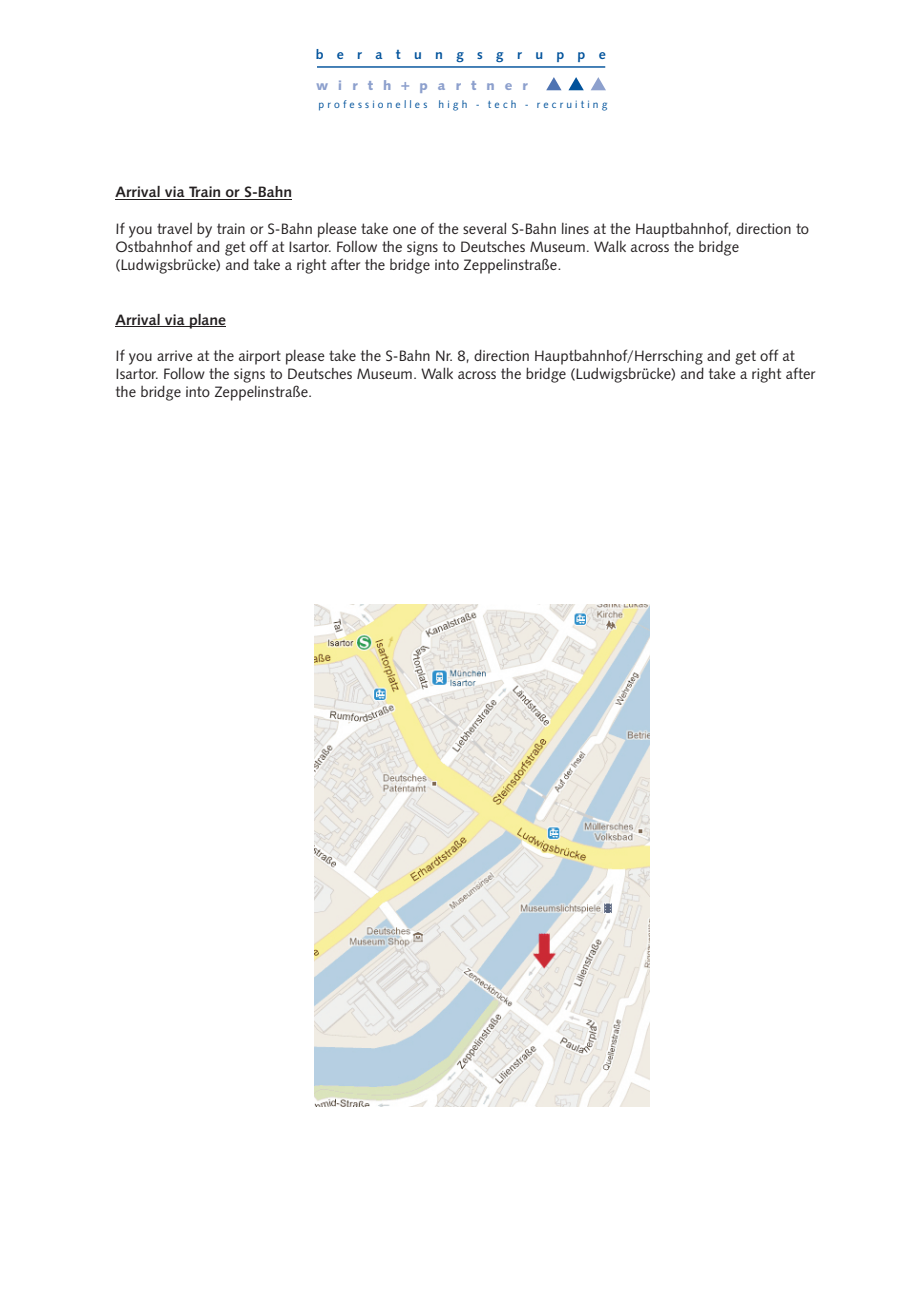
<style>
.page{position:relative;width:920px;height:1290px;background:#fff}
.page>*{position:absolute;margin:0;border:0;box-sizing:border-box;transform-origin:0 0}
.t1{font:15px/18.1px "Humanist 531 BT Roman A";color:#231f20}
.t2{font:15px "Humanist 531 BT Roman A,Bold";color:#231f20}
.t3{font:13.5px "Humanist 531 BT Roman A,Bold";letter-spacing:.98em;color:#01529b}
.t4{font:13.5px "Humanist 531 BT Black A";letter-spacing:.75em;color:#8da0cd}
.t5{font:10.5px "Humanist 531 BT Roman A";letter-spacing:.3em;color:#01529b}
</style>
<div class="page">
<img style="left:315px;top:604px;width:334px;height:503px">
<svg style="left:546px;top:77px;width:16px;height:13px"></svg>
<svg style="left:568px;top:77px;width:16px;height:13px"></svg>
<svg style="left:591px;top:77px;width:15px;height:13px"></svg>
<hr style="left:317px;top:66px;width:288px;height:2px;background:#01529b">
<hr style="left:116px;top:199px;width:176px;height:1px;background:#231f20">
<hr style="left:116px;top:326px;width:110px;height:1px;background:#231f20">
<p class="t3" style="left:316px;top:48px;width:292px">beratungsgruppe</p>
<p class="t4" style="left:316px;top:79px;width:213px">wirth + partner</p>
<p class="t5" style="left:318px;top:100px;width:290px">professionelles high - tech - recruiting</p>
<p class="t2" style="left:116px;top:186px;width:178px">Arrival via Train or S-Bahn</p>
<p class="t1" style="left:116px;top:221px;width:695px">If you travel by train or S-Bahn please take one of the several S-Bahn lines at the Hauptbahnhof, direction to<br>Ostbahnhof and get off at Isartor. Follow the signs to Deutsches Museum. Walk across the bridge (Ludwigsbrücke) and take a right after the bridge into Zeppelinstraße.</p>
<p class="t2" style="left:116px;top:313px;width:112px">Arrival via plane</p>
<p class="t1" style="left:116px;top:348px;width:701px">If you arrive at the airport please take the S-Bahn Nr. 8, direction Hauptbahnhof/Herrsching and get off at<br>Isartor. Follow the signs to Deutsches Museum. Walk across the bridge (Ludwigsbrücke) and take a right after the bridge into Zeppelinstraße.</p>
</div>
